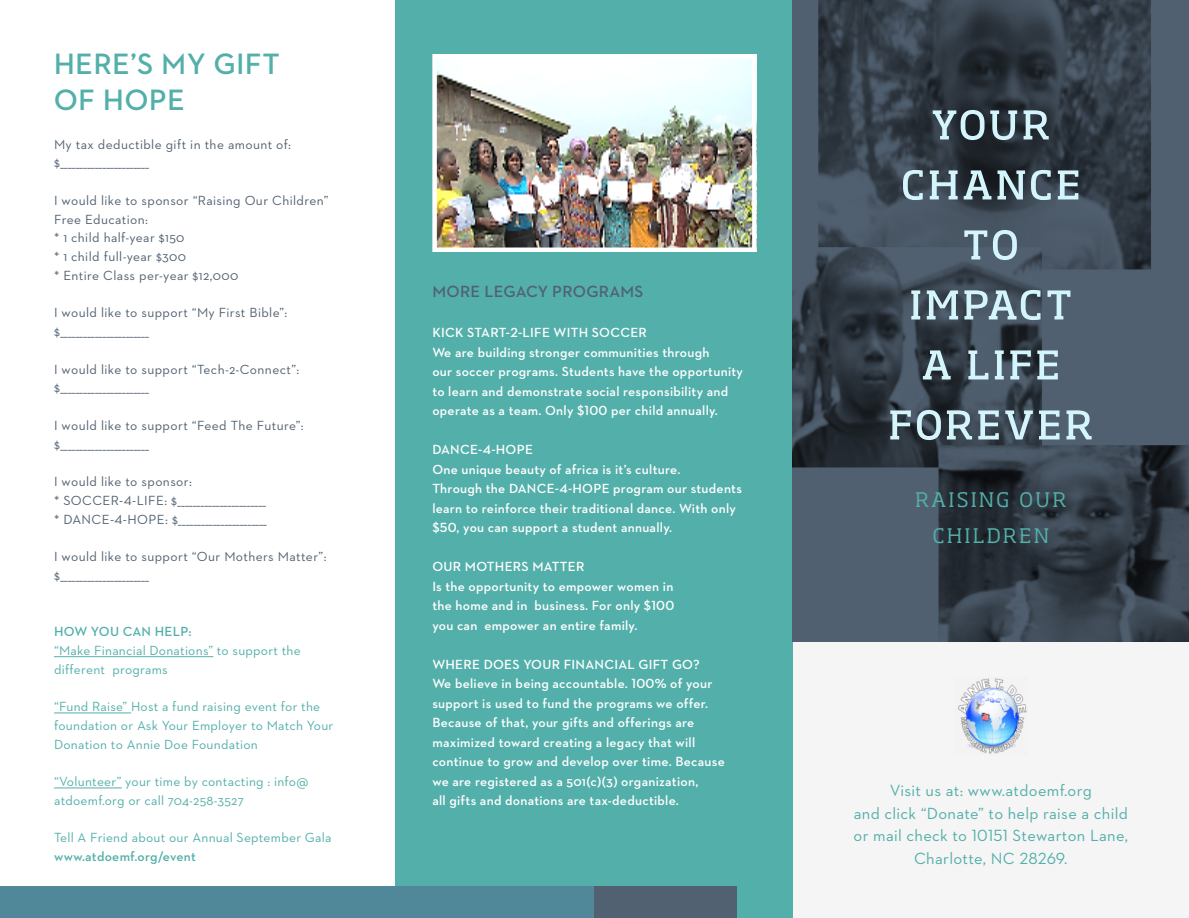
<style>
.page{position:relative;width:1189px;height:918px;background:#fff}
.page>*{position:absolute;margin:0;border:0;box-sizing:border-box;transform-origin:0 0}
.t1{font:52.5px/60px "Soho Std";letter-spacing:.03em;color:#d4f5fc;text-align:center}
.t2{font:700 30px "Neutraface 2 Display";letter-spacing:.03em;color:#53afaa}
.t3{font:300 27px "Soho Std";letter-spacing:.08em;color:#53afaa}
.t4{font:16.5px/22.5px "Neutraface 2 Text";letter-spacing:.02em;color:#53afaa;text-align:center}
.t5{font:600 16.5px "Neutraface 2 Text";letter-spacing:.02em;color:#516171}
.t6{font:600 13.5px/19.5px "Neutraface 2 Text";letter-spacing:.02em;color:#fff}
.t7{font:13.5px/18.8px "Neutraface 2 Text";letter-spacing:.03em;color:#516171}
.t8{font:13.5px/18.8px "Neutraface 2 Text";letter-spacing:.02em;color:#53afaa}
.t9{font:600 13.5px "Neutraface 2 Text";letter-spacing:.02em;color:#53afaa}
.s1{font-weight:600}
</style>
<div class="page">
<div style="left:792px;top:642px;width:396px;height:276px;background:#f5f5f5"></div>
<div style="left:396px;top:0;width:396px;height:918px;background:#53afaa"></div>
<div style="left:0;top:886px;width:594px;height:32px;background:#508899"></div>
<div style="left:594px;top:886px;width:143px;height:32px;background:#516171"></div>
<hr style="left:54px;top:656px;width:159px;height:1px;background:#53afaa">
<hr style="left:54px;top:713px;width:77px;height:1px;background:#53afaa">
<hr style="left:54px;top:788px;width:68px;height:1px;background:#53afaa">
<img style="left:792px;top:0;width:396px;height:642px">
<img style="left:958px;top:678px;width:68px;height:76px">
<img style="left:437px;top:59px;width:314px;height:188px">
<div style="left:432px;top:54px;width:324px;height:198px;border:4px solid #fff"></div>
<p class="t2" style="left:54px;top:47px;width:227px">HERE’S MY GIFT</p>
<p class="t2" style="left:54px;top:83px;width:132px">OF HOPE</p>
<p class="t7" style="left:54px;top:135px;width:238px">My tax deductible gift in the amount of:</p>
<p class="t7" style="left:54px;top:153px;width:96px">$_______________________</p>
<p class="t7" style="left:54px;top:191px;width:276px">I would like to sponsor “Raising Our Children”</p>
<p class="t7" style="left:54px;top:210px;width:95px">Free Education:</p>
<p class="t7" style="left:54px;top:228px;width:132px">* 1 child half-year $150</p>
<p class="t7" style="left:54px;top:247px;width:134px">* 1 child full-year $300</p>
<p class="t7" style="left:54px;top:266px;width:186px">* Entire Class per-year $12,000</p>
<p class="t7" style="left:54px;top:303px;width:235px">I would like to support “My First Bible”: $_______________________</p>
<p class="t7" style="left:54px;top:360px;width:247px">I would like to support “Tech-2-Connect”: $_______________________</p>
<p class="t7" style="left:54px;top:416px;width:251px">I would like to support “Feed The Future”: $_______________________</p>
<p class="t7" style="left:54px;top:472px;width:139px">I would like to sponsor:</p>
<p class="t7" style="left:54px;top:491px;width:213px">* SOCCER-4-LIFE: $_______________________</p>
<p class="t7" style="left:54px;top:510px;width:214px">* DANCE-4-HOPE: $_______________________</p>
<p class="t7" style="left:54px;top:547px;width:274px">I would like to support “Our Mothers Matter”: $_______________________</p>
<p class="t9" style="left:54px;top:623px;width:139px">HOW YOU CAN HELP:</p>
<p class="t8" style="left:54px;top:641px;width:248px">“Make Financial Donations” to support the different programs</p>
<p class="t8" style="left:54px;top:697px;width:281px">“Fund Raise” Host a fund raising event for the foundation or Ask Your Employer to Match Your<br>Donation to Annie Doe Foundation</p>
<p class="t8" style="left:54px;top:772px;width:256px">“Volunteer” your time by contacting : info@ atdoemf.org or call 704-258-3527</p>
<p class="t8" style="left:54px;top:828px;width:279px">Tell A Friend about our Annual September Gala <span class="s1">www.atdoemf.org/event</span></p>
<p class="t5" style="left:432px;top:281px;width:212px">MORE LEGACY PROGRAMS</p>
<p class="t6" style="left:432px;top:323px;width:216px">KICK START-2-LIFE WITH SOCCER</p>
<p class="t6" style="left:432px;top:342px;width:278px">We are building stronger communities through</p>
<p class="t6" style="left:432px;top:362px;width:312px">our soccer programs. Students have the opportunity to learn and demonstrate social responsibility and operate as a team. Only $100 per child annually.</p>
<p class="t6" style="left:432px;top:440px;width:249px">DANCE-4-HOPE<br>One unique beauty of africa is it’s culture.</p>
<p class="t6" style="left:432px;top:479px;width:311px">Through the DANCE-4-HOPE program our students learn to reinforce their traditional dance. With only $50, you can support a student annually.</p>
<p class="t6" style="left:432px;top:557px;width:243px">OUR MOTHERS MATTER<br>Is the opportunity to empower women in the home and in business. For only $100 you can empower an entire family.</p>
<p class="t6" style="left:432px;top:654px;width:269px">WHERE DOES YOUR FINANCIAL GIFT GO?</p>
<p class="t6" style="left:432px;top:674px;width:281px">We believe in being accountable. 100% of your support is used to fund the programs we offer.<br>Because of that, your gifts and offerings are maximized toward creating a legacy that will</p>
<p class="t6" style="left:432px;top:752px;width:294px">continue to grow and develop over time. Because</p>
<p class="t6" style="left:432px;top:771px;width:267px">we are registered as a 501(c)(3) organization,</p>
<p class="t6" style="left:432px;top:791px;width:248px">all gifts and donations are tax-deductible.</p>
<p class="t1" style="left:900px;top:90px;width:182px">your chance</p>
<p class="t1" style="left:961px;top:210px;width:59px">to</p>
<p class="t1" style="left:908px;top:270px;width:165px">impact</p>
<p class="t1" style="left:920px;top:330px;width:141px">a life</p>
<p class="t1" style="left:887px;top:390px;width:207px">forever</p>
<p class="t3" style="left:914px;top:480px;width:153px">raising our</p>
<p class="t3" style="left:932px;top:516px;width:118px">children</p>
<p class="t4" style="left:889px;top:779px;width:203px">Visit us at: www.atdoemf.org</p>
<p class="t4" style="left:853px;top:802px;width:276px">and click “Donate” to help raise a child or mail check to 10151 Stewarton Lane,<br>Charlotte, NC 28269.</p>
</div>
